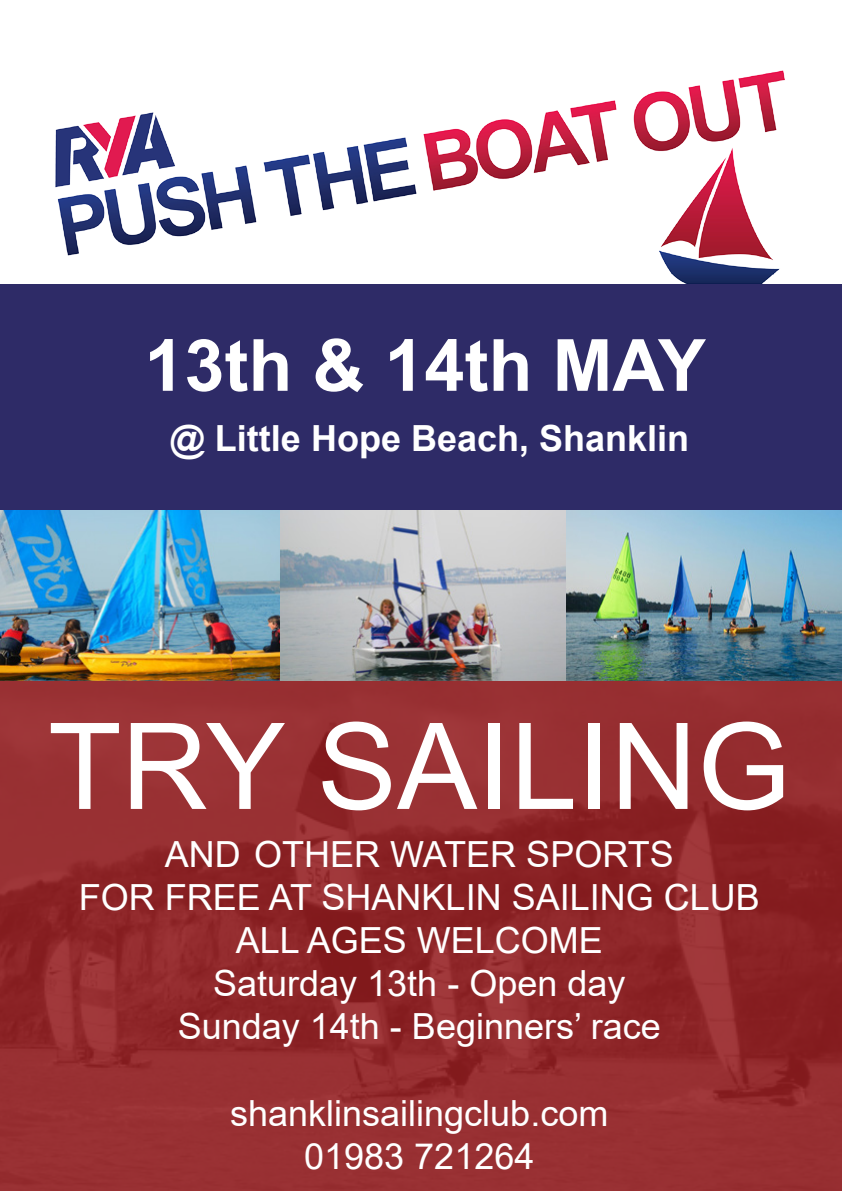
<style>
.page{position:relative;width:842px;height:1191px;background:#fff}
.page>*{position:absolute;margin:0;border:0;box-sizing:border-box;transform-origin:0 0}
.t1{font:120px "Arial";color:#fff}
.t2{font:700 72px "Arial";color:#fff}
.t3{font:36px/43.2px "Arial";color:#fff;text-align:center}
.t4{font:700 36px "Arial";color:#fff}
</style>
<div class="page">
<img style="left:55px;top:70px;width:730px;height:214px">
<img style="left:0;top:509px;width:842px;height:171px">
<div style="left:0;top:284px;width:842px;height:225px;background:#2e2b67"></div>
<img style="left:0;top:680px;width:842px;height:511px">
<h2 class="t2" style="left:144px;top:315px;width:563px">13th &amp; 14th MAY</h2>
<p class="t4" style="left:170px;top:413px;width:521px">@ Little Hope Beach, Shanklin</p>
<h1 class="t1" style="left:48px;top:684px;width:744px">TRY SAILING</h1>
<p class="t3" style="left:79px;top:832px;width:682px">AND OTHER WATER SPORTS<br>FOR FREE AT SHANKLIN SAILING CLUB<br>ALL AGES WELCOME<br>Saturday 13th - Open day<br>Sunday 14th - Beginners’ race</p>
<p class="t3" style="left:230px;top:1091px;width:380px">shanklinsailingclub.com<br>01983 721264</p>
</div>
